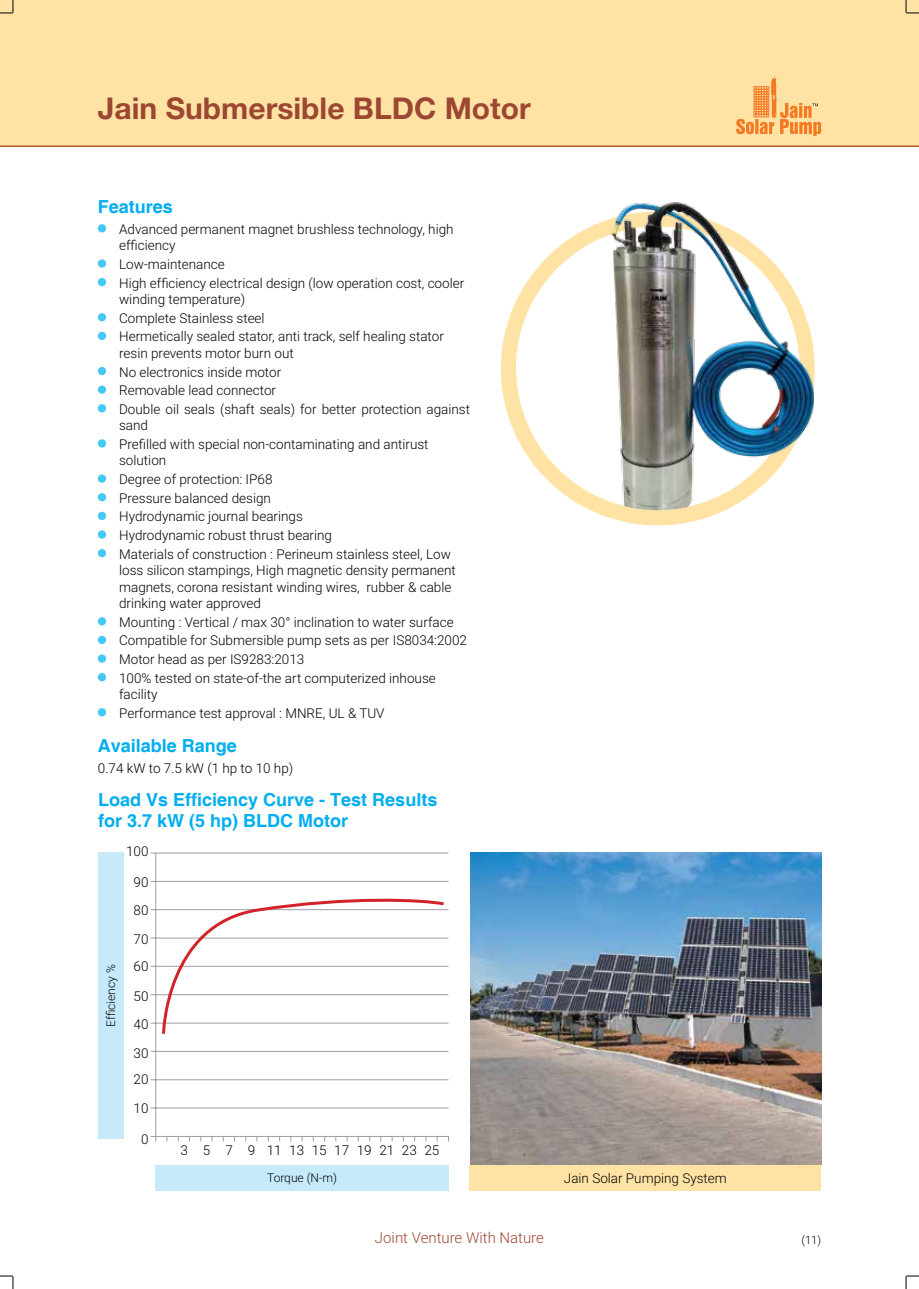
<style>
.page{position:relative;width:919px;height:1289px;background:#fff}
.page>*{position:absolute;margin:0;border:0;box-sizing:border-box;transform-origin:0 0}
.t1{font:700 30px "Helvetica Neue LT Std";color:#9d4732}
.t2{font:700 18px/21.6px "Helvetica";color:#00aeef}
.t3{font:300 15px "Roboto";color:#9d4732}
.t4{font:300 13.5px/18.6px "Roboto";color:#000}
.t5{font:300 12px "Roboto";color:#000}
.t6{font:300 11.25px "Roboto";color:#000}
</style>
<div class="page">
<div style="left:0;top:0;width:918px;height:147px;background:#ffe3a5"></div>
<hr style="left:0;top:145px;width:918px;height:2px;background:#a75e25">
<svg style="left:736px;top:75px;width:85px;height:71px"></svg>
<svg style="left:905px;top:0;width:13px;height:14px"></svg>
<svg style="left:0;top:0;width:14px;height:14px"></svg>
<svg style="left:0;top:1275px;width:14px;height:13px"></svg>
<svg style="left:905px;top:1275px;width:13px;height:13px"></svg>
<svg style="left:98px;top:224px;width:8px;height:8px"></svg>
<svg style="left:98px;top:259px;width:8px;height:8px"></svg>
<svg style="left:98px;top:278px;width:8px;height:8px"></svg>
<svg style="left:98px;top:313px;width:8px;height:8px"></svg>
<svg style="left:98px;top:332px;width:8px;height:8px"></svg>
<svg style="left:98px;top:367px;width:8px;height:8px"></svg>
<svg style="left:98px;top:385px;width:8px;height:9px"></svg>
<svg style="left:98px;top:404px;width:8px;height:8px"></svg>
<svg style="left:98px;top:439px;width:8px;height:8px"></svg>
<svg style="left:98px;top:474px;width:8px;height:8px"></svg>
<svg style="left:98px;top:493px;width:8px;height:8px"></svg>
<svg style="left:98px;top:511px;width:8px;height:9px"></svg>
<svg style="left:98px;top:530px;width:8px;height:8px"></svg>
<svg style="left:98px;top:549px;width:8px;height:8px"></svg>
<svg style="left:98px;top:617px;width:8px;height:8px"></svg>
<svg style="left:98px;top:635px;width:8px;height:9px"></svg>
<svg style="left:98px;top:654px;width:8px;height:8px"></svg>
<svg style="left:98px;top:673px;width:8px;height:8px"></svg>
<svg style="left:98px;top:708px;width:8px;height:8px"></svg>
<div style="left:469px;top:1165px;width:352px;height:26px;background:#ffe3a5"></div>
<img style="left:600px;top:202px;width:213px;height:238px">
<svg style="left:501px;top:353px;width:296px;height:173px"></svg>
<img style="left:470px;top:853px;width:351px;height:311px">
<div style="left:98px;top:852px;width:25px;height:286px;background:#c7eafb"></div>
<hr style="left:156px;top:852px;width:292px;height:1px;background:#9b9d9f">
<hr style="left:156px;top:881px;width:292px;height:1px;background:#9b9d9f">
<hr style="left:156px;top:909px;width:292px;height:1px;background:#9b9d9f">
<hr style="left:156px;top:937px;width:292px;height:1px;background:#9b9d9f">
<hr style="left:156px;top:965px;width:292px;height:1px;background:#9b9d9f">
<hr style="left:156px;top:994px;width:292px;height:1px;background:#9b9d9f">
<hr style="left:156px;top:1022px;width:292px;height:1px;background:#9b9d9f">
<hr style="left:156px;top:1050px;width:292px;height:1px;background:#9b9d9f">
<hr style="left:156px;top:1079px;width:292px;height:1px;background:#9b9d9f">
<hr style="left:156px;top:1107px;width:292px;height:1px;background:#9b9d9f">
<hr style="left:155px;top:853px;width:1px;height:283px;background:#9b9d9f">
<hr style="left:156px;top:1136px;width:292px;height:1px;background:#9b9d9f">
<div style="left:155px;top:1165px;width:294px;height:25px;background:#c7eafb"></div>
<svg style="left:150px;top:892px;width:297px;height:144px"></svg>
<h1 class="t1" style="left:98px;top:90px;width:434px">Jain Submersible BLDC Motor</h1>
<h2 class="t2" style="left:98px;top:197px;width:77px">Features</h2>
<p class="t4" style="left:119px;top:220px;width:336px;line-height:16.5px">Advanced permanent magnet brushless technology, high efficiency</p>
<p class="t4" style="left:119px;top:254px;width:346px">Low-maintenance<br>High efficiency electrical design (low operation cost, cooler</p>
<p class="t4" style="left:119px;top:289px;width:326px">winding temperature)<br>Complete Stainless steel<br>Hermetically sealed stator, anti track, self healing stator</p>
<p class="t4" style="left:119px;top:343px;width:352px">resin prevents motor burn out<br>No electronics inside motor<br>Removable lead connector<br>Double oil seals (shaft seals) for better protection against</p>
<p class="t4" style="left:119px;top:415px;width:311px">sand<br>Prefilled with special non-contaminating and antirust</p>
<p class="t4" style="left:119px;top:451px;width:333px">solution<br>Degree of protection: IP68<br>Pressure balanced design<br>Hydrodynamic journal bearings<br>Hydrodynamic robust thrust bearing<br>Materials of construction : Perineum stainless steel, Low</p>
<p class="t4" style="left:119px;top:561px;width:338px;line-height:16.5px">loss silicon stampings, High magnetic density permanent magnets, corona resistant winding wires, rubber &amp; cable drinking water approved</p>
<p class="t4" style="left:119px;top:612px;width:349px">Mounting : Vertical / max 30° inclination to water surface Compatible for Submersible pump sets as per IS8034:2002<br>Motor head as per IS9283:2013<br>100% tested on state-of-the art computerized inhouse</p>
<p class="t4" style="left:119px;top:684px;width:267px">facility<br>Performance test approval : MNRE, UL &amp; TUV</p>
<h2 class="t2" style="left:98px;top:736px;width:141px">Available Range</h2>
<p class="t4" style="left:98px;top:758px;width:197px">0.74 kW to 7.5 kW (1 hp to 10 hp)</p>
<h2 class="t2" style="left:98px;top:789px;width:341px">Load Vs Efficiency Curve - Test Results for 3.7 kW (5 hp) BLDC Motor</h2>
<p class="t4" style="left:126px;top:841px;width:24px">100</p>
<p class="t4" style="left:133px;top:872px;width:16px">90</p>
<p class="t4" style="left:133px;top:900px;width:16px">80</p>
<p class="t5" style="left:102px;top:1026px;width:64px;rotate:-90deg">Efficiency %</p>
<p class="t4" style="left:133px;top:929px;width:16px">70</p>
<p class="t4" style="left:133px;top:956px;width:16px">60</p>
<p class="t4" style="left:133px;top:986px;width:16px">50</p>
<p class="t4" style="left:133px;top:1014px;width:16px">40</p>
<p class="t4" style="left:133px;top:1043px;width:16px">30</p>
<p class="t4" style="left:133px;top:1069px;width:16px">20</p>
<p class="t4" style="left:133px;top:1098px;width:16px">10</p>
<p class="t4" style="left:141px;top:1128px;width:9px">0</p>
<p class="t4" style="left:180px;top:1140px;width:260px">3 5 7 9 1113151719212325</p>
<p class="t5" style="left:267px;top:1169px;width:71px">Torque (N-m)</p>
<p class="t4" style="left:564px;top:1168px;width:164px">Jain Solar Pumping System</p>
<p class="t3" style="left:375px;top:1227px;width:170px">Joint Venture With Nature</p>
<p class="t6" style="left:801px;top:1232px;width:21px">(11)</p>
</div>
